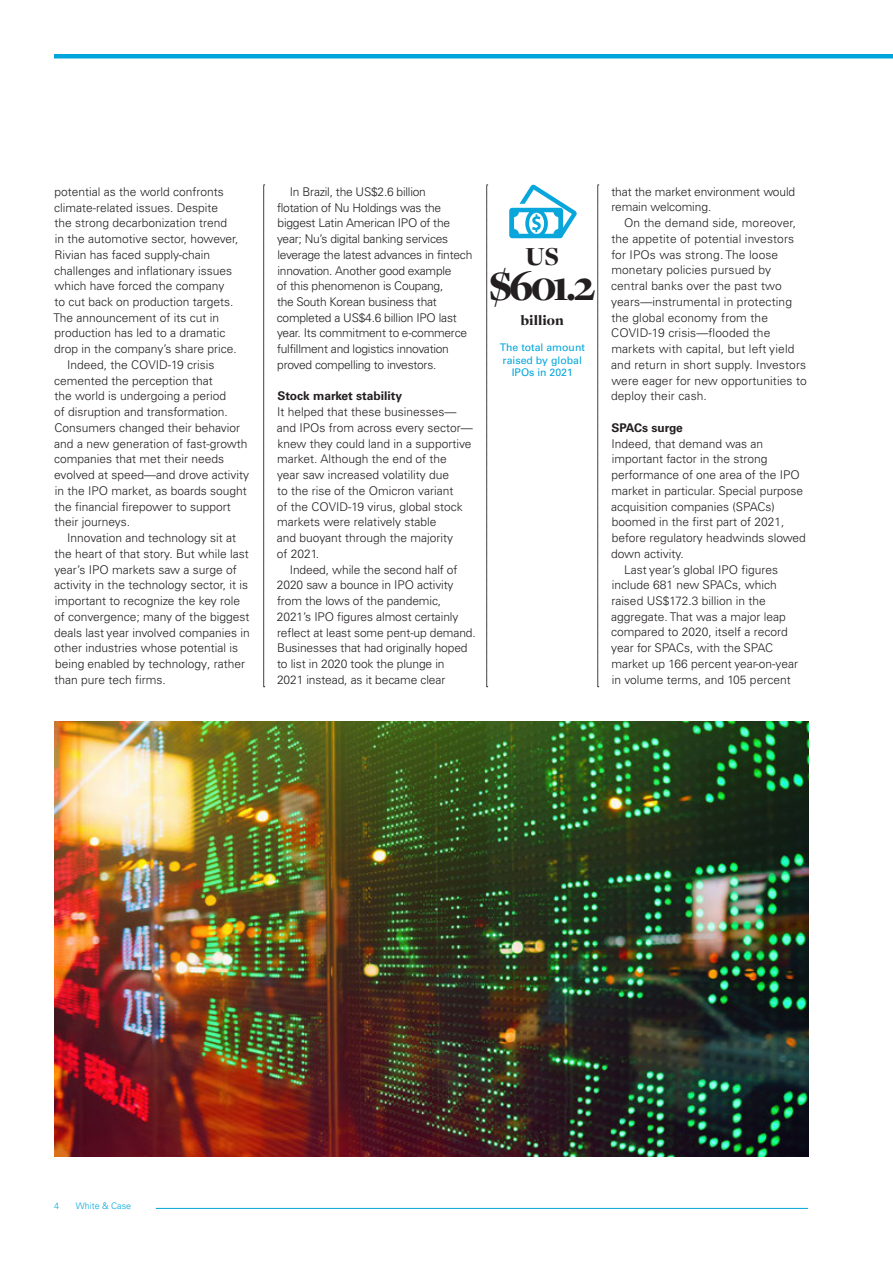
<style>
.page{position:relative;width:893px;height:1263px;background:#fff}
.page>*{position:absolute;margin:0;border:0;box-sizing:border-box;transform-origin:0 0}
.Big_data_numerals{font:900 43.5px "Freight Disp Pro";color:#231f20}
.Big_data_numerals-2{font:900 27px "Freight Disp Pro";color:#231f20}
.Big_data_-_quantifie{font:900 15px "Freight Disp Pro";color:#231f20}
.Body_Copy_-_indent{font:300 12px/15.8px "Univers LT Pro 45";color:#231f20}
.Body_copy_-_no_inden{font:300 12px/15.8px "Univers LT Pro 45";color:#231f20}
.Body_Copy_-_indent-2{font:300 12px/15.8px "Univers LT Pro 45";letter-spacing:-.02em;color:#231f20}
.Subhead{font:700 12px "Univers LT Pro 65";color:#231f20}
.Big_data_-_blue_text{font:10.5px/12.8px "Univers LT Pro 55 Roman";color:#00a6db;text-align:center}
.t1{font:300 9px "Univers LT Pro 45";color:#00a6db}
</style>
<div class="page">
<div style="left:54px;top:54px;width:839px;height:5px;background:#00a6db"></div>
<hr style="left:156px;top:1208px;width:652px;height:1px;background:#00a6db">
<svg style="left:486px;top:185px;width:2px;height:502px"></svg>
<svg style="left:598px;top:185px;width:1px;height:502px"></svg>
<svg style="left:263px;top:185px;width:2px;height:502px"></svg>
<img style="left:54px;top:722px;width:754px;height:435px">
<svg style="left:509px;top:185px;width:68px;height:53px"></svg>
<p class="Body_Copy_-_indent" style="left:53px;top:184px;width:187px">potential as the world confronts climate-related issues. Despite<br>the strong decarbonization trend<br>in the automotive sector, however, Rivian has faced supply-chain challenges and inflationary issues which have forced the company<br>to cut back on production targets.<br>The announcement of its cut in production has led to a dramatic drop in the company’s share price.</p>
<p class="Body_Copy_-_indent" style="left:54px;top:357px;width:196px;text-indent:13px">Indeed, the COVID-19 crisis cemented the perception that<br>the world is undergoing a period<br>of disruption and transformation.<br>Consumers changed their behavior and a new generation of fast-growth companies that met their needs evolved at speed—and drove activity in the IPO market, as boards sought the financial firepower to support their journeys.</p>
<p class="Body_Copy_-_indent" style="left:54px;top:530px;width:197px;text-indent:13px">Innovation and technology sit at the heart of that story. But while last year’s IPO markets saw a surge of activity in the technology sector, it is important to recognize the key role of convergence; many of the biggest deals last year involved companies in other industries whose potential is being enabled by technology, rather than pure tech firms.</p>
<p class="Body_Copy_-_indent-2" style="left:277px;top:184px;width:197px;text-indent:13px">In Brazil, the US$2.6 billion<br>flotation of Nu Holdings was the biggest Latin American IPO of the year; Nu’s digital banking services leverage the latest advances in fintech innovation. Another good example<br>of this phenomenon is Coupang,<br>the South Korean business that completed a US$4.6 billion IPO last year. Its commitment to e-commerce fulfillment and logistics innovation proved compelling to investors.</p>
<p class="Subhead" style="left:277px;top:389px;width:126px">Stock market stability</p>
<p class="Body_copy_-_no_inden" style="left:277px;top:404px;width:198px">It helped that these businesses— and IPOs from across every sector— knew they could land in a supportive market. Although the end of the<br>year saw increased volatility due<br>to the rise of the Omicron variant<br>of the COVID-19 virus, global stock markets were relatively stable<br>and buoyant through the majority<br>of 2021.</p>
<p class="Body_Copy_-_indent" style="left:277px;top:561px;width:200px;text-indent:13px">Indeed, while the second half of 2020 saw a bounce in IPO activity from the lows of the pandemic, 2021’s IPO figures almost certainly reflect at least some pent-up demand.<br>Businesses that had originally hoped to list in 2020 took the plunge in<br>2021 instead, as it became clear</p>
<p class="Big_data_numerals-2" style="left:525px;top:239px;width:35px">US</p>
<p class="Big_data_numerals" style="left:489px;top:257px;width:108px">$601.2</p>
<p class="Big_data_-_quantifie" style="left:521px;top:310px;width:45px">billion</p>
<p class="Big_data_-_blue_text" style="left:500px;top:341px;width:87px">The total amount raised by global<br>IPOs in 2021</p>
<p class="Body_Copy_-_indent" style="left:611px;top:183px;width:185px">that the market environment would remain welcoming.</p>
<p class="Body_Copy_-_indent" style="left:611px;top:215px;width:197px;text-indent:13px">On the demand side, moreover, the appetite of potential investors for IPOs was strong. The loose monetary policies pursued by central banks over the past two years—instrumental in protecting the global economy from the<br>COVID-19 crisis—flooded the markets with capital, but left yield and return in short supply. Investors were eager for new opportunities to deploy their cash.</p>
<p class="Subhead" style="left:612px;top:420px;width:73px">SPACs surge</p>
<p class="Body_copy_-_no_inden" style="left:611px;top:435px;width:196px">Indeed, that demand was an important factor in the strong performance of one area of the IPO market in particular. Special purpose acquisition companies (SPACs) boomed in the first part of 2021, before regulatory headwinds slowed down activity.</p>
<p class="Body_Copy_-_indent" style="left:611px;top:561px;width:188px;text-indent:13px">Last year’s global IPO figures include 681 new SPACs, which raised US$172.3 billion in the aggregate. That was a major leap compared to 2020, itself a record year for SPACs, with the SPAC market up 166 percent year-on-year in volume terms, and 105 percent</p>
<p class="t1" style="left:54px;top:1200px;width:7px">4</p>
<p class="t1" style="left:76px;top:1200px;width:57px">White &amp; Case</p>
</div>
